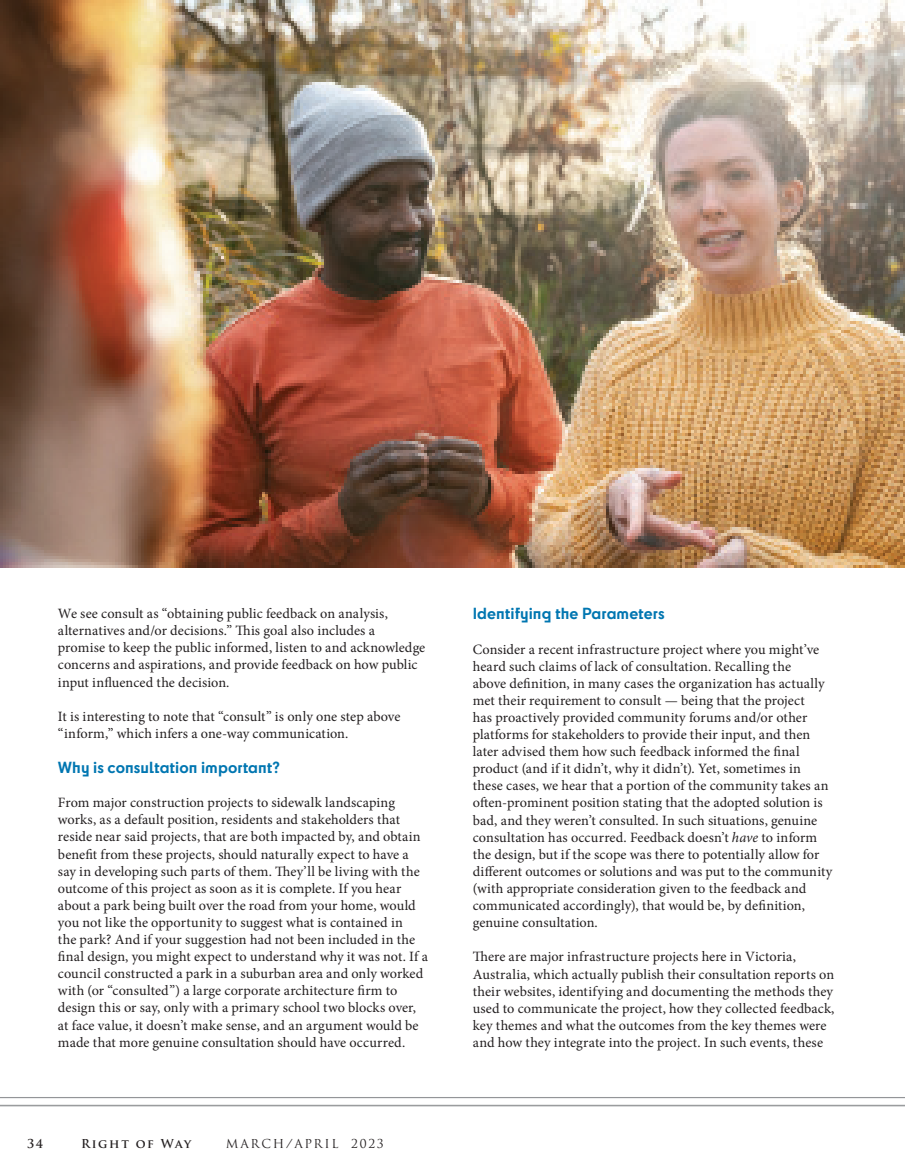
<style>
.page{position:relative;width:905px;height:1175px;background:#fff}
.page>*{position:absolute;margin:0;border:0;box-sizing:border-box;transform-origin:0 0}
.t1{font:700 15px "Cy";letter-spacing:.005em;color:#0076b1}
.t2{font:14.25px/17.1px "Minion Pro";letter-spacing:.005em;color:#231f20}
.t3{font:12px "Trajan Pro";letter-spacing:.14em;color:#231f20}
.t4{font:700 12px "Trajan Pro";letter-spacing:.135em;color:#231f20}
.s1{font-style:italic}
</style>
<div class="page">
<hr style="left:0;top:1104px;width:904px;height:1px;background:#939598">
<hr style="left:0;top:1105px;width:904px;height:1px;background:#939598">
<hr style="left:0;top:1097px;width:904px;height:1px;background:#939598">
<img style="left:0;top:0;width:904px;height:567px">
<p class="t2" style="left:58px;top:605px;width:369px">We see consult as “obtaining public feedback on analysis, alternatives and/or decisions.” This goal also includes a promise to keep the public informed, listen to and acknowledge concerns and aspirations, and provide feedback on how public input influenced the decision.</p>
<p class="t2" style="left:58px;top:707px;width:344px">It is interesting to note that “consult” is only one step above “inform,” which infers a one-way communication.</p>
<p class="t1" style="left:58px;top:756px;width:223px">Why is consultation important?</p>
<p class="t2" style="left:58px;top:794px;width:371px">From major construction projects to sidewalk landscaping works, as a default position, residents and stakeholders that reside near said projects, that are both impacted by, and obtain benefit from these projects, should naturally expect to have a say in developing such parts of them. They’ll be living with the outcome of this project as soon as it is complete. If you hear about a park being built over the road from your home, would you not like the opportunity to suggest what is contained in<br>the park? And if your suggestion had not been included in the final design, you might expect to understand why it was not. If a council constructed a park in a suburban area and only worked with (or “consulted”) a large corporate architecture firm to design this or say, only with a primary school two blocks over, at face value, it doesn’t make sense, and an argument would be made that more genuine consultation should have occurred.</p>
<p class="t4" style="left:27px;top:1136px;width:18px">34</p>
<p class="t4" style="left:81px;top:1136px;width:112px">Right of Way</p>
<p class="t3" style="left:226px;top:1135px;width:159px">MARCH/APRIL 2023</p>
<p class="t1" style="left:472px;top:602px;width:193px">Identifying the Parameters</p>
<p class="t2" style="left:472px;top:640px;width:361px">Consider a recent infrastructure project where you might’ve heard such claims of lack of consultation. Recalling the<br>above definition, in many cases the organization has actually met their requirement to consult — being that the project<br>has proactively provided community forums and/or other platforms for stakeholders to provide their input, and then later advised them how such feedback informed the final product (and if it didn’t, why it didn’t). Yet, sometimes in these cases, we hear that a portion of the community takes an often-prominent position stating that the adopted solution is bad, and they weren’t consulted. In such situations, genuine consultation has occurred. Feedback doesn’t <span class="s1">have</span> to inform the design, but if the scope was there to potentially allow for different outcomes or solutions and was put to the community (with appropriate consideration given to the feedback and communicated accordingly), that would be, by definition, genuine consultation.</p>
<p class="t2" style="left:472px;top:948px;width:363px">There are major infrastructure projects here in Victoria, Australia, which actually publish their consultation reports on their websites, identifying and documenting the methods they used to communicate the project, how they collected feedback, key themes and what the outcomes from the key themes were and how they integrate into the project. In such events, these</p>
</div>
